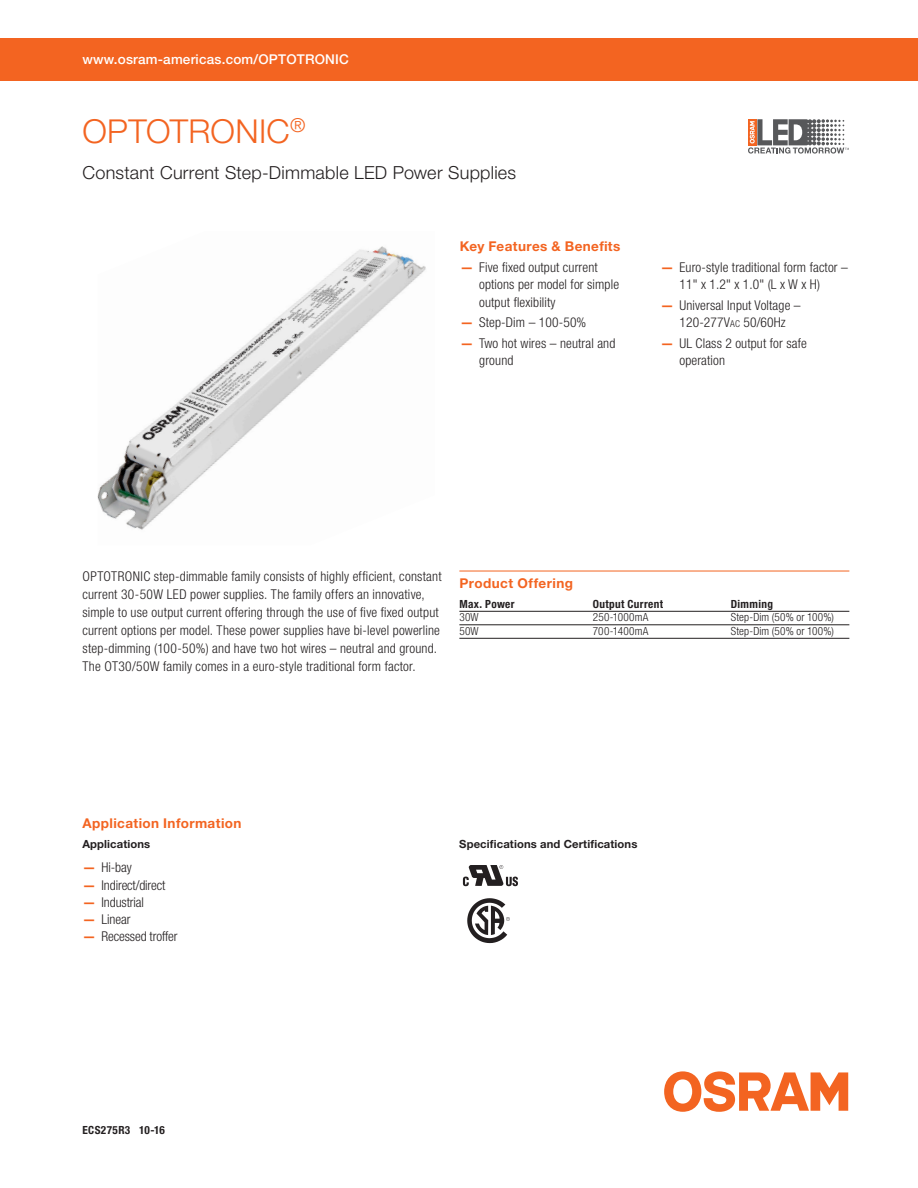
<style>
.page{position:relative;width:918px;height:1188px;background:#fff}
.page>*{position:absolute;margin:0;border:0;box-sizing:border-box;transform-origin:0 0}
.PIB_HEADLINE{font:300 33px "Helvetica Neue LT Pro";letter-spacing:.01em;color:#f36421}
.Letter_Cover_Subhead{font:300 18px "Helvetica Neue LT Pro";letter-spacing:.015em;color:#231f20}
.Letter_Copy_9{font:300 condensed 13.5px/17.2px "Helvetica Neue LT Pro";letter-spacing:.01em;color:#231f20}
.Letter_Copy_9-2{font:300 condensed 13.5px "Helvetica Neue LT Pro";letter-spacing:-.01em;color:#231f20}
.Letter_Copy_Headline{font:700 13.5px "Helvetica Neue LT Pro";letter-spacing:.03em;color:#f36421}
.Letter_Cover_URL_Ban{font:500 13.5px "Helvetica Neue LT Pro";letter-spacing:.015em;color:#fff}
.Letter_Tablehead_9_o{font:700 13.5px "Helvetica Neue LT Pro";letter-spacing:.035em;color:#f36421}
.Letter_Tables_7_5_Ba{font:300 condensed 11.25px "Helvetica Neue LT Pro";letter-spacing:.015em;color:#231f20}
.App_Info_Head{font:700 11.25px "Helvetica Neue LT Pro";letter-spacing:.01em;color:#231f20}
.Letter_Tablehead_7_5{font:700 condensed 11.25px "Helvetica Neue LT Pro";letter-spacing:.03em;color:#231f20}
.CODE{font:700 condensed 11.25px "Helvetica Neue LT Pro";letter-spacing:.03em;color:#231f20}
.s1{font-weight:700;font-stretch:normal;color:#f36421}
.s2{font-size:9.45px}
</style>
<div class="page">
<hr style="left:459px;top:571px;width:390px;height:1px;background:#f36421">
<hr style="left:459px;top:611px;width:390px;height:1px;background:#231f20">
<hr style="left:459px;top:625px;width:390px;height:1px;background:#231f20">
<hr style="left:459px;top:638px;width:390px;height:1px;background:#231f20">
<svg style="left:463px;top:865px;width:55px;height:21px"></svg>
<img style="left:98px;top:246px;width:328px;height:284px">
<svg style="left:467px;top:898px;width:43px;height:45px"></svg>
<div style="left:0;top:38px;width:918px;height:43px;background:#f36421"></div>
<svg style="left:748px;top:119px;width:101px;height:35px"></svg>
<svg style="left:664px;top:1071px;width:184px;height:41px"></svg>
<p class="Letter_Cover_URL_Ban" style="left:82px;top:51px;width:268px">www.osram-americas.com/OPTOTRONIC</p>
<p class="PIB_HEADLINE" style="left:82px;top:111px;width:225px">OPTOTRONIC<sup>®</sup></p>
<p class="Letter_Cover_Subhead" style="left:82px;top:162px;width:435px">Constant Current Step-Dimmable LED Power Supplies</p>
<p class="Letter_Copy_Headline" style="left:460px;top:238px;width:162px">Key Features &amp; Benefits</p>
<p class="Letter_Copy_9" style="left:479px;top:259px;width:141px;text-indent:-19px"><span class="s1">—</span> Five fixed output current options per model for simple output flexibility</p>
<p class="Letter_Copy_9" style="left:460px;top:314px;width:128px"><span class="s1">—</span> Step-Dim – 100-50%</p>
<p class="Letter_Copy_9" style="left:479px;top:334px;width:138px;text-indent:-19px"><span class="s1">—</span> Two hot wires – neutral and ground</p>
<p class="Letter_Copy_9" style="left:680px;top:259px;width:170px;text-indent:-19px"><span class="s1">—</span> Euro-style traditional form factor –<br>11" x 1.2" x 1.0" (L x W x H)</p>
<p class="Letter_Copy_9" style="left:660px;top:297px;width:142px;text-align:center"><span class="s1">—</span> Universal Input Voltage –<br>120-277V<span class="s2">ac</span> 50/60Hz</p>
<p class="Letter_Copy_9" style="left:680px;top:334px;width:129px;text-indent:-19px"><span class="s1">—</span> UL Class 2 output for safe operation</p>
<p class="Letter_Copy_9" style="left:82px;top:568px;width:361px;line-height:18px">OPTOTRONIC step-dimmable family consists of highly efficient, constant current 30-50W LED power supplies. The family offers an innovative, simple to use output current offering through the use of five fixed output current options per model. These power supplies have bi-level powerline step-dimming (100-50%) and have two hot wires – neutral and ground.<br>The OT30/50W family comes in a euro-style traditional form factor.</p>
<p class="Letter_Tablehead_9_o" style="left:459px;top:574px;width:115px">Product Offering</p>
<p class="Letter_Tablehead_7_5" style="left:459px;top:597px;width:57px">Max. Power</p>
<p class="Letter_Tablehead_7_5" style="left:593px;top:597px;width:72px">Output Current</p>
<p class="Letter_Tablehead_7_5" style="left:731px;top:597px;width:44px">Dimming</p>
<p class="Letter_Tables_7_5_Ba" style="left:459px;top:611px;width:21px">30W</p>
<p class="Letter_Tables_7_5_Ba" style="left:593px;top:611px;width:57px">250-1000mA</p>
<p class="Letter_Tables_7_5_Ba" style="left:731px;top:611px;width:105px">Step-Dim (50% or 100%)</p>
<p class="Letter_Tables_7_5_Ba" style="left:459px;top:624px;width:21px">50W</p>
<p class="Letter_Tables_7_5_Ba" style="left:593px;top:624px;width:57px">700-1400mA</p>
<p class="Letter_Tables_7_5_Ba" style="left:731px;top:624px;width:105px">Step-Dim (50% or 100%)</p>
<p class="Letter_Copy_Headline" style="left:82px;top:815px;width:161px">Application Information</p>
<p class="App_Info_Head" style="left:82px;top:838px;width:69px">Applications</p>
<p class="Letter_Copy_9" style="left:82px;top:859px;width:51px"><span class="s1">—</span> Hi-bay</p>
<p class="Letter_Copy_9-2" style="left:82px;top:877px;width:84px"><span class="s1">—</span> Indirect/direct</p>
<p class="Letter_Copy_9-2" style="left:82px;top:894px;width:63px"><span class="s1">—</span> Industrial</p>
<p class="Letter_Copy_9" style="left:82px;top:911px;width:49px"><span class="s1">—</span> Linear</p>
<p class="Letter_Copy_9-2" style="left:82px;top:929px;width:97px"><span class="s1">—</span> Recessed troffer</p>
<p class="App_Info_Head" style="left:459px;top:838px;width:180px">Specifications and Certifications</p>
<p class="CODE" style="left:82px;top:1124px;width:84px">ECS275R3 10-16</p>
</div>
